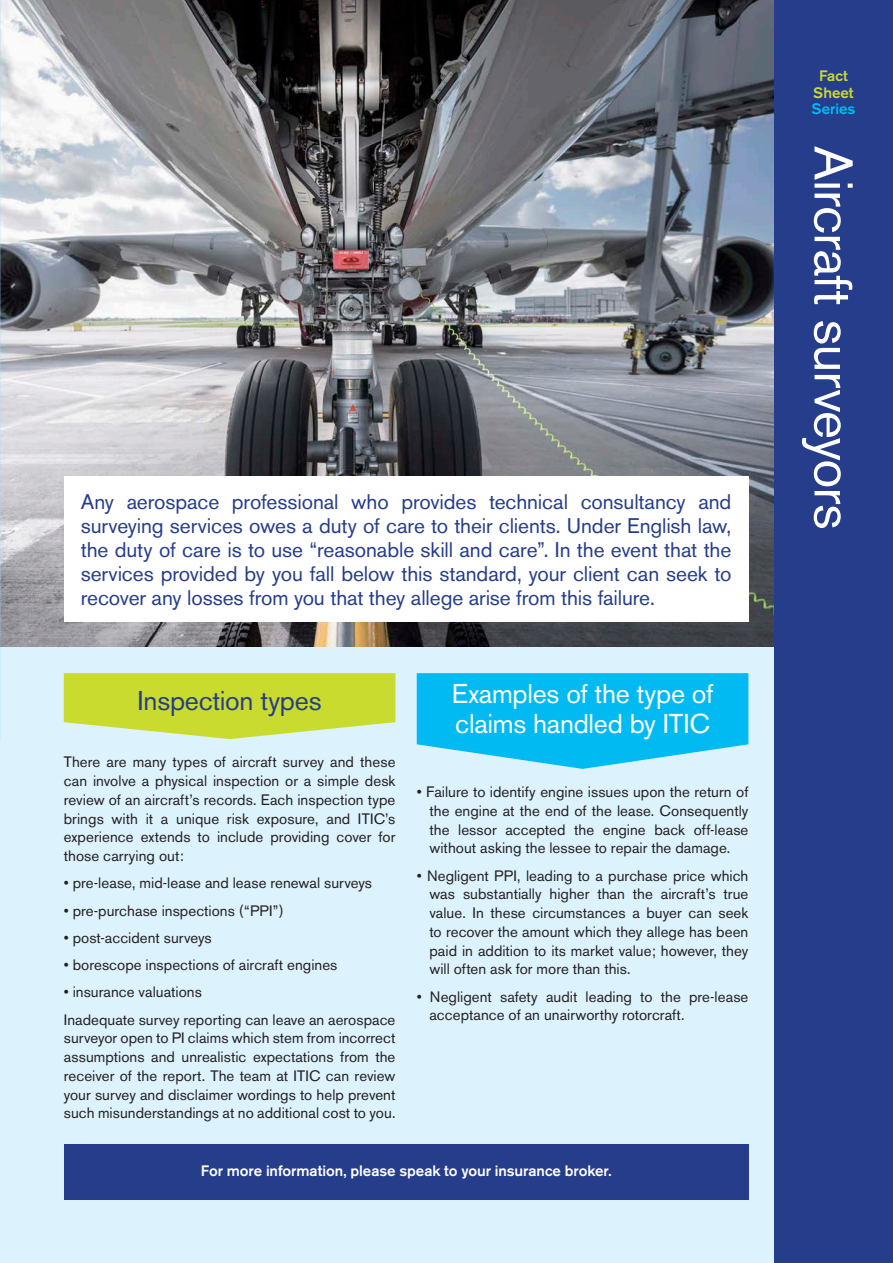
<style>
.page{position:relative;width:893px;height:1263px;background:#fff}
.page>*{position:absolute;margin:0;border:0;box-sizing:border-box;transform-origin:0 0}
.t1{font:54px "Akzidenz Grotesk BE";letter-spacing:-.02em;color:#fff}
.t2{font:27px/30px "Akzidenz Grotesk BE";letter-spacing:-.01em;color:#fff}
.t3{font:27px "Akzidenz Grotesk BE";letter-spacing:-.01em;color:#253d8b}
.t4{font:21px/24px "Akzidenz Grotesk BE";letter-spacing:-.005em;color:#253d8b;text-align:justify}
.t5{font:15px/18.8px "Akzidenz Grotesk BE";letter-spacing:.005em;color:#231f20;text-align:justify}
.t6{font:500 15px "Akzidenz Grotesk BE";letter-spacing:-.005em;color:#fff}
.t7{font:500 15px "Akzidenz Grotesk BE";color:#cadb2f}
.t8{font:500 15px "Akzidenz Grotesk BE";color:#00baf1}
</style>
<div class="page">
<div style="left:774px;top:0;width:119px;height:1263px;background:#253d8b"></div>
<img style="left:0;top:0;width:774px;height:648px">
<div style="left:0;top:648px;width:774px;height:615px;background:#dcf2fc"></div>
<svg style="left:64px;top:673px;width:331px;height:66px;background:#ccdd49"></svg>
<div style="left:64px;top:476px;width:684px;height:146px;background:#fff"></div>
<svg style="left:417px;top:673px;width:331px;height:96px;background:#1cc1f2"></svg>
<div style="left:64px;top:1144px;width:684px;height:55px;background:#253d8b"></div>
<p class="t4" style="left:81px;top:490px;width:652px">Any aerospace professional who provides technical consultancy and surveying services owes a duty of care to their clients. Under English law, the duty of care is to use “reasonable skill and care”. In the event that the services provided by you fall below this standard, your client can seek to recover any losses from you that they allege arise from this failure.</p>
<p class="t3" style="left:138px;top:685px;width:186px">Inspection types</p>
<p class="t5" style="left:64px;top:753px;width:333px">There are many types of aircraft survey and these can involve a physical inspection or a simple desk review of an aircraft’s records. Each inspection type brings with it a unique risk exposure, and ITIC’s experience extends to include providing cover for those carrying out:</p>
<p class="t5" style="left:64px;top:874px;width:310px">• pre-lease, mid-lease and lease renewal surveys</p>
<p class="t5" style="left:64px;top:901px;width:222px">• pre-purchase inspections (“PPI”)</p>
<p class="t5" style="left:64px;top:928px;width:150px">• post-accident surveys</p>
<p class="t5" style="left:64px;top:955px;width:275px">• borescope inspections of aircraft engines</p>
<p class="t5" style="left:64px;top:983px;width:140px">• insurance valuations</p>
<p class="t5" style="left:64px;top:1010px;width:333px">Inadequate survey reporting can leave an aerospace surveyor open to PI claims which stem from incorrect assumptions and unrealistic expectations from the receiver of the report. The team at ITIC can review your survey and disclaimer wordings to help prevent such misunderstandings at no additional cost to you.</p>
<p class="t2" style="left:452px;top:679px;width:263px">Examples of the type of claims handled by ITIC</p>
<p class="t5" style="left:429px;top:782px;width:320px;text-indent:-13px">• Failure to identify engine issues upon the return of the engine at the end of the lease. Consequently the lessor accepted the engine back off-lease without asking the lessee to repair the damage.</p>
<p class="t5" style="left:429px;top:866px;width:320px;text-indent:-13px">• Negligent PPI, leading to a purchase price which was substantially higher than the aircraft’s true value. In these circumstances a buyer can seek to recover the amount which they allege has been paid in addition to its market value; however, they will often ask for more than this.</p>
<p class="t5" style="left:429px;top:987px;width:320px;text-indent:-13px">• Negligent safety audit leading to the pre-lease acceptance of an unairworthy rotorcraft.</p>
<p class="t6" style="left:201px;top:1161px;width:412px">For more information, please speak to your insurance broker.</p>
<p class="t7" style="left:819px;top:67px;width:30px">Fact</p>
<p class="t7" style="left:813px;top:83px;width:42px">Sheet</p>
<p class="t8" style="left:812px;top:100px;width:45px">Series</p>
<p class="t1" style="left:865px;top:146px;width:386px;rotate:90deg">Aircraft surveyors</p>
</div>
